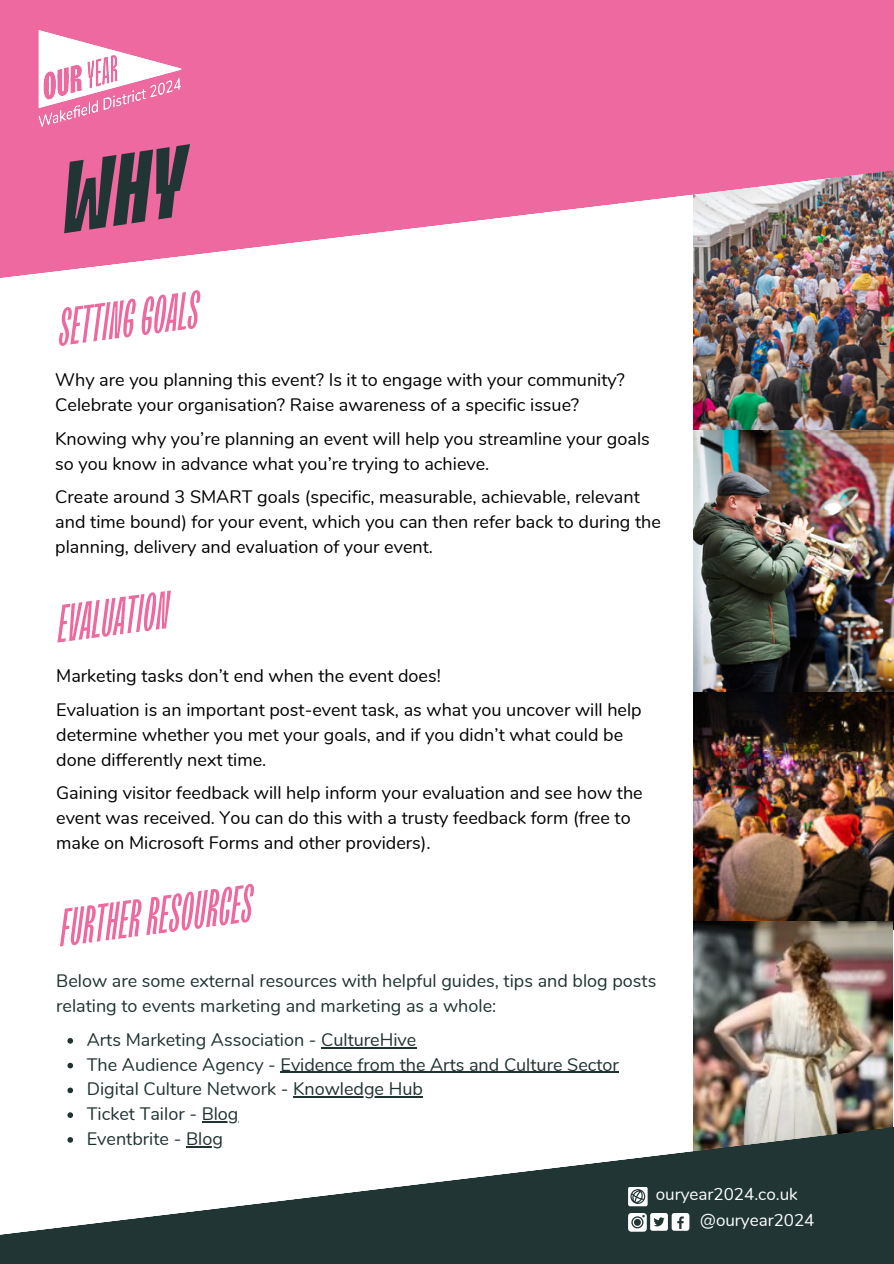
<style>
.page{position:relative;width:894px;height:1264px;background:#fff}
.page>*{position:absolute;margin:0;border:0;box-sizing:border-box;transform-origin:0 0}
.t1{font:italic 500 52.65px "TT Trailers";color:#ee699f}
.t2{font:18px/24.8px "Nunito";color:#000}
.t3{font:18px/24.8px "Nunito";color:#203232}
.t4{font:16.95px "Nunito";color:#fff}
</style>
<div class="page">
<img style="left:693px;top:294px;width:200px;height:398px">
<svg style="left:0;top:0;width:893px;height:294px;fill:#ee699f"></svg>
<img style="left:693px;top:692px;width:200px;height:237px">
<img style="left:693px;top:921px;width:199px;height:178px">
<img style="left:36px;top:28px;width:150px;height:102px">
<svg style="left:0;top:1099px;width:893px;height:164px"></svg>
<svg style="left:628px;top:1186px;width:19px;height:20px"></svg>
<div style="left:650px;top:1212px;width:17px;height:18px;background:#fff;border-radius:2px"></div>
<svg style="left:653px;top:1217px;width:11px;height:9px"></svg>
<div style="left:671px;top:1212px;width:18px;height:18px;background:#fff;border-radius:3px"></div>
<div style="left:677px;top:1198px;width:119px;height:31px;background:#213634"></div>
<svg style="left:628px;top:1212px;width:18px;height:19px"></svg>
<svg style="left:67px;top:1038px;width:6px;height:5px"></svg>
<hr style="left:321px;top:1047px;width:95px;height:1px;background:#203232">
<svg style="left:67px;top:1062px;width:6px;height:6px"></svg>
<hr style="left:280px;top:1071px;width:338px;height:1px;background:#203232">
<svg style="left:67px;top:1087px;width:6px;height:6px"></svg>
<hr style="left:293px;top:1096px;width:130px;height:1px;background:#203232">
<svg style="left:67px;top:1112px;width:6px;height:5px"></svg>
<hr style="left:202px;top:1121px;width:36px;height:1px;background:#203232">
<svg style="left:67px;top:1137px;width:6px;height:5px"></svg>
<hr style="left:186px;top:1146px;width:37px;height:1px;background:#203232">
<div style="left:54px;top:143px;width:146px;height:90px;background:#ee699f"></div>
<h2 class="t1" style="left:54px;top:296px;width:143px;rotate:-8deg">SETTINGGOALS</h2>
<h2 class="t2" style="left:55px;top:368px;width:571px">Why are you planning this event? Is it to engage with your community?<br>Celebrate your organisation? Raise awareness of a specific issue?</h2>
<p class="t2" style="left:55px;top:426px;width:596px">Knowing why you’re planning an event will help you streamline your goals so you know in advance what you’re trying to achieve.</p>
<p class="t2" style="left:55px;top:485px;width:607px">Create around 3 SMART goals (specific, measurable, achievable, relevant and time bound) for your event, which you can then refer back to during the planning, delivery and evaluation of your event.</p>
<p class="t1" style="left:53px;top:593px;width:114px;rotate:-8deg">EVALUATION</p>
<p class="t2" style="left:56px;top:664px;width:386px">Marketing tasks don’t end when the event does!</p>
<p class="t2" style="left:56px;top:697px;width:587px">Evaluation is an important post-event task, as what you uncover will help determine whether you met your goals, and if you didn’t what could be done differently next time.</p>
<p class="t2" style="left:56px;top:781px;width:588px">Gaining visitor feedback will help inform your evaluation and see how the event was received. You can do this with a trusty feedback form (free to make on Microsoft Forms and other providers).</p>
<p class="t1" style="left:55px;top:897px;width:196px;rotate:-8deg">FURTHERRESOURCES</p>
<p class="t3" style="left:56px;top:969px;width:601px">Below are some external resources with helpful guides, tips and blog posts relating to events marketing and marketing as a whole:</p>
<p class="t3" style="left:87px;top:1027px;width:331px">Arts Marketing Association - CultureHive</p>
<h3 class="t3" style="left:87px;top:1052px;width:533px">The Audience Agency - Evidence from the Arts and Culture Sector</h3>
<p class="t3" style="left:87px;top:1077px;width:337px">Digital Culture Network - Knowledge Hub</p>
<p class="t3" style="left:87px;top:1101px;width:153px">Ticket Tailor - Blog</p>
<p class="t3" style="left:87px;top:1126px;width:137px">Eventbrite - Blog</p>
<p class="t4" style="left:655px;top:1183px;width:143px">ouryear2024.co.uk</p>
<p class="t4" style="left:700px;top:1208px;width:116px">@ouryear2024</p>
</div>
